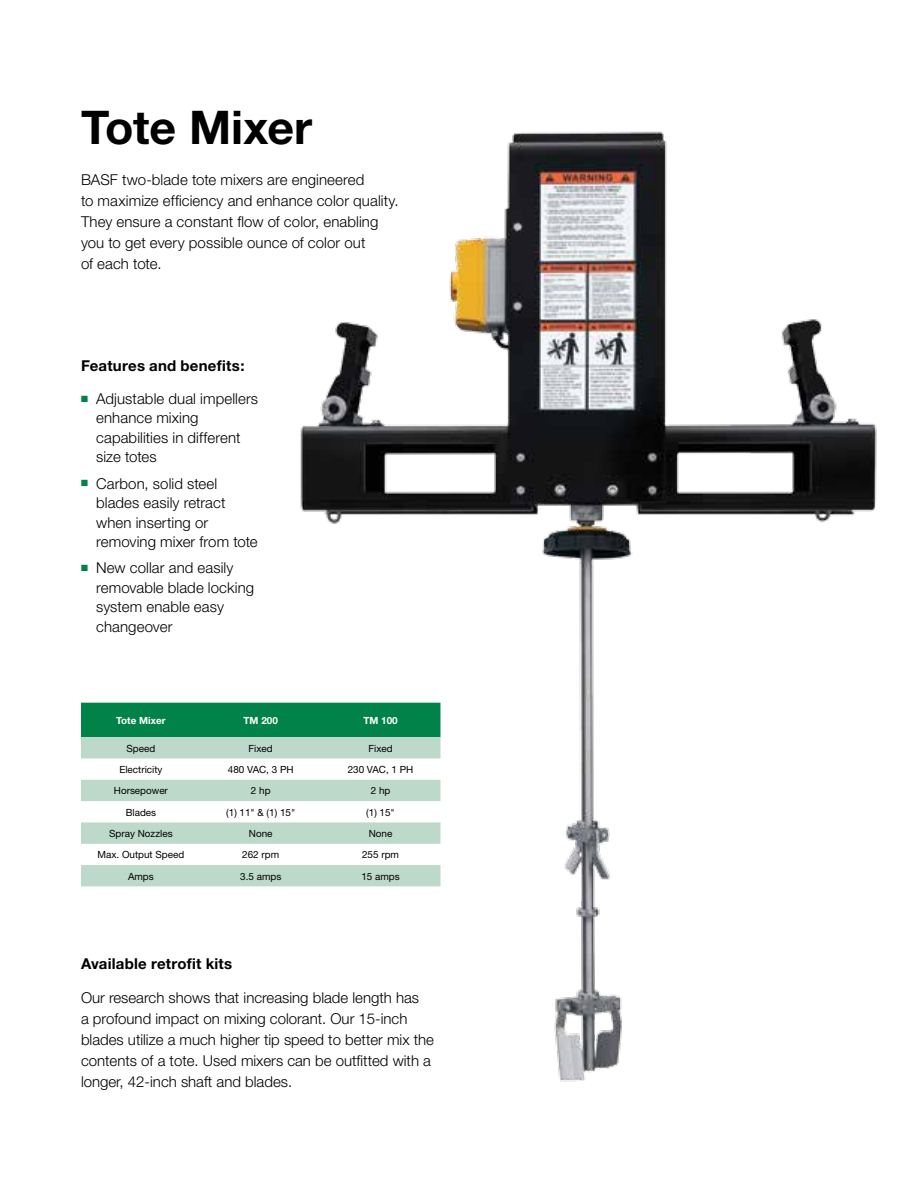
<style>
.page{position:relative;width:918px;height:1188px;background:#fff}
.page>*{position:absolute;margin:0;border:0;box-sizing:border-box;transform-origin:0 0}
.t1{font:700 46.5px "Helvetica Neue";letter-spacing:-.005em;color:#000}
.t2{font:300 15px/19.5px "Helvetica Neue";letter-spacing:.005em;color:#000}
.t3{font:700 15px "Helvetica Neue";letter-spacing:.015em;color:#000}
.t4{font:9.9px "Helvetica Neue";color:#000}
.t5{font:700 9.9px "Helvetica Neue";color:#fff}
.s1{color:#008248}
</style>
<div class="page">
<img style="left:273px;top:131px;width:604px;height:951px">
<div style="left:81px;top:703px;width:359px;height:34px;background:#008248"></div>
<svg style="left:81px;top:737px;width:359px;height:149px;fill:#bdd9c9"></svg>
<h1 class="t1" style="left:81px;top:99px;width:233px">Tote Mixer</h1>
<p class="t2" style="left:81px;top:169px;width:319px;line-height:21px">BASF two-blade tote mixers are engineered<br>to maximize efficiency and enhance color quality.<br>They ensure a constant flow of color, enabling you to get every possible ounce of color out<br>of each tote.</p>
<p class="t3" style="left:81px;top:356px;width:165px">Features and benefits:</p>
<p class="t2" style="left:96px;top:388px;width:163px;text-indent:-15px"><span class="s1">■</span> Adjustable dual impellers enhance mixing capabilities in different size totes</p>
<p class="t2" style="left:96px;top:473px;width:163px;text-indent:-15px"><span class="s1">■</span> Carbon, solid steel blades easily retract when inserting or removing mixer from tote</p>
<p class="t2" style="left:96px;top:558px;width:160px;text-indent:-15px"><span class="s1">■</span> New collar and easily removable blade locking system enable easy changeover</p>
<p class="t5" style="left:116px;top:714px;width:51px">Tote Mixer</p>
<p class="t5" style="left:244px;top:714px;width:36px">TM 200</p>
<p class="t5" style="left:363px;top:714px;width:36px">TM 100</p>
<p class="t4" style="left:127px;top:742px;width:30px">Speed</p>
<p class="t4" style="left:249px;top:742px;width:26px">Fixed</p>
<p class="t4" style="left:368px;top:742px;width:26px">Fixed</p>
<p class="t4" style="left:119px;top:764px;width:45px">Electricity</p>
<p class="t4" style="left:228px;top:764px;width:67px">480 VAC, 3 PH</p>
<p class="t4" style="left:348px;top:764px;width:67px">230 VAC, 1 PH</p>
<p class="t4" style="left:114px;top:785px;width:56px">Horsepower</p>
<p class="t4" style="left:251px;top:785px;width:21px">2 hp</p>
<p class="t4" style="left:371px;top:785px;width:21px">2 hp</p>
<p class="t4" style="left:126px;top:806px;width:32px">Blades</p>
<p class="t4" style="left:226px;top:806px;width:70px">(1) 11" &amp; (1) 15"</p>
<p class="t4" style="left:366px;top:806px;width:30px">(1) 15"</p>
<p class="t4" style="left:109px;top:828px;width:65px">Spray Nozzles</p>
<p class="t4" style="left:249px;top:828px;width:25px">None</p>
<p class="t4" style="left:369px;top:828px;width:25px">None</p>
<p class="t4" style="left:98px;top:849px;width:88px">Max. Output Speed</p>
<p class="t4" style="left:242px;top:849px;width:38px">262 rpm</p>
<p class="t4" style="left:362px;top:849px;width:38px">255 rpm</p>
<p class="t4" style="left:128px;top:870px;width:27px">Amps</p>
<p class="t4" style="left:240px;top:870px;width:43px">3.5 amps</p>
<p class="t4" style="left:361px;top:870px;width:40px">15 amps</p>
<p class="t3" style="left:81px;top:954px;width:153px">Available retrofit kits</p>
<p class="t2" style="left:81px;top:987px;width:355px;line-height:21px">Our research shows that increasing blade length has<br>a profound impact on mixing colorant. Our 15-inch blades utilize a much higher tip speed to better mix the contents of a tote. Used mixers can be outfitted with a longer, 42-inch shaft and blades.</p>
</div>
